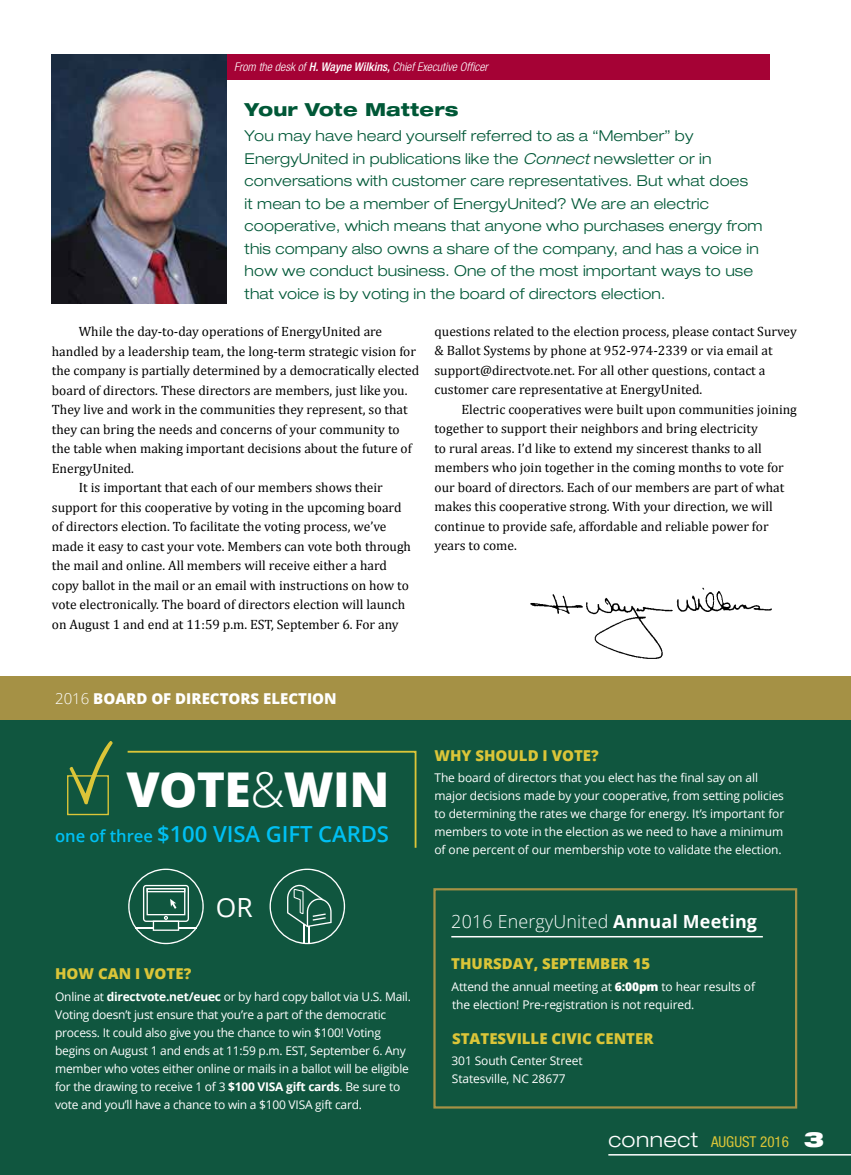
<style>
.page{position:relative;width:851px;height:1175px;background:#fff}
.page>*{position:absolute;margin:0;border:0;box-sizing:border-box;transform-origin:0 0}
.t1{font:800 48px "Open Sans";letter-spacing:-.01em;color:#fff}
.t2{font:26.4px "Open Sans";color:#fff}
.t3{font:600 22.2px "Open Sans";letter-spacing:-.005em;color:#00c0f3}
.t4{font:300 18px "Open Sans";letter-spacing:.01em;color:#fff}
.t5{font:800 expanded 18px "Helvetica Neue";letter-spacing:.01em;color:#005837}
.t6{font:300 expanded 15px/22.5px "Helvetica Neue";letter-spacing:.01em;color:#005837}
.t7{font:800 15px "Open Sans";color:#dbc538}
.t8{font:800 15px "Open Sans";color:#fff}
.t9{font:condensed 15px "Helvetica Neue";color:#dbc538}
.t10{font:13.5px/19.5px "Cambria";color:#000}
.t11{font:12px/18px "Open Sans";letter-spacing:-.01em;color:#fff}
.t12{font:italic 300 condensed 12px "Helvetica Neue";color:#fff}
.s1{font-weight:500}
.s2{font-style:italic}
.s3{font-weight:300}
.s4{font-size:16.65px}
.s5{font-weight:700}
.s6{font-weight:800}
.s7{font-weight:300;font-stretch:expanded;font-size:21px;color:#fff}
.s8{font-weight:900;font-stretch:expanded;font-size:21px;color:#fff}
</style>
<div class="page">
<div style="left:141px;top:54px;width:628px;height:25px;background:#a50235"></div>
<img style="left:530px;top:587px;width:242px;height:72px">
<img style="left:51px;top:54px;width:175px;height:249px">
<div style="left:0;top:714px;width:850px;height:415px;background:#10563f"></div>
<div style="left:433px;top:888px;width:364px;height:220px;border:2px solid #a59145"></div>
<div style="left:67px;top:775px;width:42px;height:40px;border:1px solid #dbc538"></div>
<svg style="left:69px;top:741px;width:44px;height:63px"></svg>
<svg style="left:127px;top:750px;width:290px;height:98px"></svg>
<svg style="left:128px;top:868px;width:76px;height:76px"></svg>
<svg style="left:269px;top:868px;width:76px;height:76px"></svg>
<div style="left:0;top:676px;width:850px;height:44px;background:#a59145"></div>
<hr style="left:451px;top:936px;width:311px;height:1px;background:#fff">
<div style="left:0;top:1120px;width:850px;height:54px;background:#10563f"></div>
<hr style="left:608px;top:1154px;width:242px;height:1px;background:#fff">
<p class="t12" style="left:234px;top:60px;width:255px">From the desk of <span class="s1">H. Wayne Wilkins,</span> Chief Executive Officer</p>
<h3 class="t5" style="left:244px;top:98px;width:215px">Your Vote Matters</h3>
<p class="t6" style="left:244px;top:124px;width:519px">You may have heard yourself referred to as a “Member” by EnergyUnited in publications like the <span class="s2">Connect</span> newsletter or in conversations with customer care representatives. But what does<br>it mean to be a member of EnergyUnited? We are an electric cooperative, which means that anyone who purchases energy from this company also owns a share of the company, and has a voice in how we conduct business. One of the most important ways to use that voice is by voting in the board of directors election.</p>
<p class="t10" style="left:79px;top:322px;width:305px">While the day-to-day operations of EnergyUnited are</p>
<p class="t10" style="left:52px;top:341px;width:365px">handled by a leadership team, the long-term strategic vision for</p>
<p class="t10" style="left:52px;top:360px;width:369px">the company is partially determined by a democratically elected</p>
<p class="t10" style="left:52px;top:380px;width:357px">board of directors. These directors are members, just like you.</p>
<p class="t10" style="left:52px;top:399px;width:357px">They live and work in the communities they represent, so that</p>
<p class="t10" style="left:52px;top:419px;width:349px">they can bring the needs and concerns of your community to</p>
<p class="t10" style="left:52px;top:438px;width:361px">the table when making important decisions about the future of</p>
<p class="t10" style="left:52px;top:458px;width:84px">EnergyUnited.</p>
<p class="t10" style="left:79px;top:477px;width:305px">It is important that each of our members shows their</p>
<p class="t10" style="left:52px;top:497px;width:351px">support for this cooperative by voting in the upcoming board</p>
<p class="t10" style="left:52px;top:516px;width:336px">of directors election. To facilitate the voting process, we’ve</p>
<p class="t10" style="left:52px;top:536px;width:361px">made it easy to cast your vote. Members can vote both through</p>
<p class="t10" style="left:52px;top:555px;width:337px">the mail and online. All members will receive either a hard</p>
<p class="t10" style="left:52px;top:575px;width:358px">copy ballot in the mail or an email with instructions on how to</p>
<p class="t10" style="left:52px;top:594px;width:355px">vote electronically. The board of directors election will launch</p>
<p class="t10" style="left:52px;top:614px;width:348px">on August 1 and end at 11:59 p.m. EST, September 6. For any</p>
<p class="t10" style="left:434px;top:321px;width:364px">questions related to the election process, please contact Survey &amp; Ballot Systems by phone at 952-974-2339 or via email at support@directvote.net. For all other questions, contact a customer care representative at EnergyUnited.</p>
<p class="t10" style="left:434px;top:399px;width:364px;text-indent:27px">Electric cooperatives were built upon communities joining together to support their neighbors and bring electricity<br>to rural areas. I’d like to extend my sincerest thanks to all members who join together in the coming months to vote for our board of directors. Each of our members are part of what makes this cooperative strong. With your direction, we will continue to provide safe, affordable and reliable power for years to come.</p>
<p class="t8" style="left:55px;top:687px;width:283px"><span class="s3">2016</span> BOARD OF DIRECTORS ELECTION</p>
<h1 class="t1" style="left:126px;top:753px;width:264px">VOTE<span class="s3">&amp;</span>WIN</h1>
<h3 class="t3" style="left:55px;top:818px;width:335px"><span class="s4">one of three</span> $100 VISA GIFT CARDS</h3>
<h2 class="t2" style="left:216px;top:888px;width:38px">OR</h2>
<p class="t7" style="left:55px;top:962px;width:138px">HOW CAN I VOTE?</p>
<p class="t11" style="left:55px;top:986px;width:357px">Online at <span class="s5">directvote.net/euec</span> or by hard copy ballot via U.S. Mail.<br>Voting doesn’t just ensure that you’re a part of the democratic process. It could also give you the chance to win $100! Voting begins on August 1 and ends at 11:59 p.m. EST, September 6. Any member who votes either online or mails in a ballot will be eligible for the drawing to receive 1 of 3 <span class="s5">$100 VISA gift cards</span>. Be sure to vote and you’ll have a chance to win a $100 VISA gift card.</p>
<p class="t7" style="left:434px;top:744px;width:166px">WHY SHOULD I VOTE?</p>
<p class="t11" style="left:434px;top:768px;width:351px">The board of directors that you elect has the final say on all major decisions made by your cooperative, from setting policies to determining the rates we charge for energy. It’s important for members to vote in the election as we need to have a minimum of one percent of our membership vote to validate the election.</p>
<h3 class="t4" style="left:451px;top:909px;width:307px">2016 EnergyUnited <span class="s5">Annual Meeting</span></h3>
<p class="t7" style="left:451px;top:952px;width:200px">THURSDAY, SEPTEMBER 15</p>
<p class="t11" style="left:451px;top:977px;width:305px">Attend the annual meeting at <span class="s6">6:00pm</span> to hear results of the election! Pre-registration is not required.</p>
<p class="t7" style="left:452px;top:1026px;width:203px">STATESVILLE CIVIC CENTER</p>
<p class="t11" style="left:451px;top:1051px;width:133px">301 South Center Street<br>Statesville, NC 28677</p>
<p class="t9" style="left:608px;top:1133px;width:217px"><span class="s7">connect</span> AUGUST 2016 <span class="s8">3</span></p>
</div>
